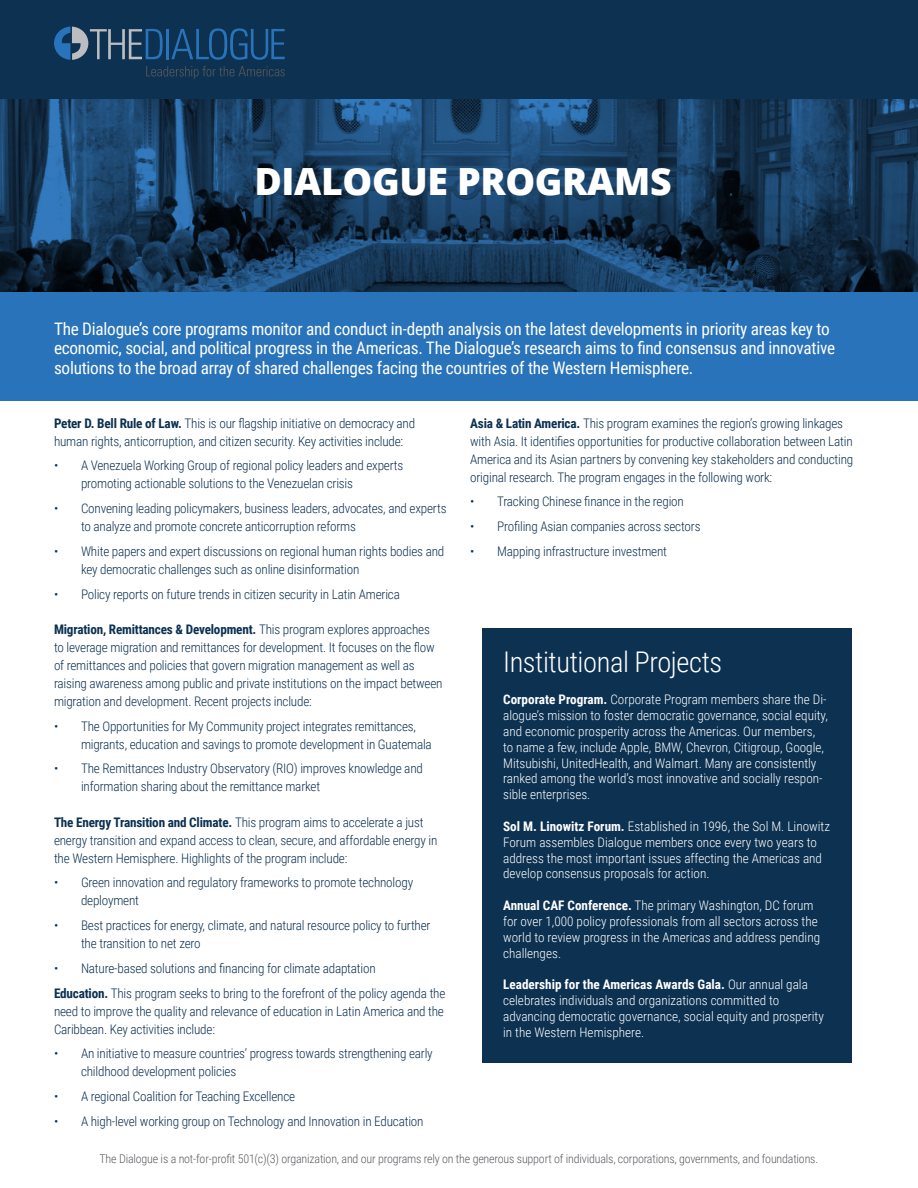
<style>
.page{position:relative;width:918px;height:1188px;background:#fff}
.page>*{position:absolute;margin:0;border:0;box-sizing:border-box;transform-origin:0 0}
.large_title{font:800 37.5px "Open Sans";letter-spacing:-.01em;color:#fff}
.subtitle{font:300 28.5px "Roboto Condensed";letter-spacing:-.015em;color:#fff}
.conclusion{font:17.25px "Roboto Condensed";letter-spacing:-.015em;color:#fff}
.subtitle-2{font:300 13.2px/18px "Roboto Condensed";letter-spacing:-.015em;color:#0c3151}
.t1{font:300 13.2px/15.9px "Roboto Condensed";color:#fff}
.subtitle-3{font:300 12px "Roboto Condensed";letter-spacing:-.015em;color:#5b5c61}
.s1{font-weight:700}
</style>
<div class="page">
<div style="left:0;top:292px;width:918px;height:108px;background:#2873ba"></div>
<svg style="left:0;top:98px;width:918px;height:194px"></svg>
<div style="left:0;top:0;width:918px;height:98px;background:#0c3151"></div>
<div style="left:483px;top:628px;width:369px;height:435px;background:#0c3151"></div>
<hr style="left:166px;top:29px;width:3px;height:30px;background:#2973ba">
<svg style="left:171px;top:28px;width:114px;height:32px"></svg>
<svg style="left:54px;top:27px;width:109px;height:33px"></svg>
<svg style="left:146px;top:66px;width:139px;height:13px"></svg>
<p class="large_title" style="left:254px;top:153px;width:419px">DIALOGUE PROGRAMS</p>
<p class="conclusion" style="left:54px;top:317px;width:777px">The Dialogue’s core programs monitor and conduct in-depth analysis on the latest developments in priority areas key to</p>
<p class="conclusion" style="left:54px;top:336px;width:783px">economic, social, and political progress in the Americas. The Dialogue’s research aims to find consensus and innovative</p>
<p class="conclusion" style="left:54px;top:356px;width:641px">solutions to the broad array of shared challenges facing the countries of the Western Hemisphere.</p>
<p class="subtitle-2" style="left:54px;top:413px;width:363px"><span class="s1">Peter D. Bell Rule of Law.</span> This is our flagship initiative on democracy and human rights, anticorruption, and citizen security. Key activities include:</p>
<p class="subtitle-2" style="left:81px;top:456px;width:324px;text-indent:-27px">• A Venezuela Working Group of regional policy leaders and experts promoting actionable solutions to the Venezuelan crisis</p>
<p class="subtitle-2" style="left:81px;top:499px;width:367px;text-indent:-27px">• Convening leading policymakers, business leaders, advocates, and experts to analyze and promote concrete anticorruption reforms</p>
<p class="subtitle-2" style="left:81px;top:542px;width:365px;text-indent:-27px">• White papers and expert discussions on regional human rights bodies and key democratic challenges such as online disinformation</p>
<p class="subtitle-2" style="left:54px;top:584px;width:348px">• Policy reports on future trends in citizen security in Latin America</p>
<p class="subtitle-2" style="left:54px;top:620px;width:390px"><span class="s1">Migration, Remittances &amp; Development.</span> This program explores approaches to leverage migration and remittances for development. It focuses on the flow of remittances and policies that govern migration management as well as raising awareness among public and private institutions on the impact between migration and development. Recent projects include:</p>
<p class="subtitle-2" style="left:81px;top:716px;width:352px;text-indent:-27px">• The Opportunities for My Community project integrates remittances, migrants, education and savings to promote development in Guatemala</p>
<p class="subtitle-2" style="left:81px;top:759px;width:343px;text-indent:-27px">• The Remittances Industry Observatory (RIO) improves knowledge and information sharing about the remittance market</p>
<p class="subtitle-2" style="left:54px;top:812px;width:385px"><span class="s1">The Energy Transition and Climate.</span> This program aims to accelerate a just energy transition and expand access to clean, secure, and affordable energy in the Western Hemisphere. Highlights of the program include:</p>
<p class="subtitle-2" style="left:81px;top:873px;width:334px;text-indent:-27px">• Green innovation and regulatory frameworks to promote technology deployment</p>
<p class="subtitle-2" style="left:81px;top:916px;width:351px;text-indent:-27px">• Best practices for energy, climate, and natural resource policy to further the transition to net zero</p>
<p class="subtitle-2" style="left:54px;top:959px;width:323px">• Nature-based solutions and financing for climate adaptation</p>
<p class="subtitle-2" style="left:54px;top:983px;width:393px;text-align:justify"><span class="s1">Education.</span> This program seeks to bring to the forefront of the policy agenda the need to improve the quality and relevance of education in Latin America and the Caribbean. Key activities include:</p>
<p class="subtitle-2" style="left:81px;top:1044px;width:353px;text-indent:-27px">• An initiative to measure countries’ progress towards strengthening early childhood development policies</p>
<p class="subtitle-2" style="left:54px;top:1087px;width:243px">• A regional Coalition for Teaching Excellence</p>
<p class="subtitle-2" style="left:54px;top:1112px;width:371px">• A high-level working group on Technology and Innovation in Education</p>
<p class="subtitle-2" style="left:470px;top:413px;width:385px"><span class="s1">Asia &amp; Latin America.</span> This program examines the region’s growing linkages with Asia. It identifies opportunities for productive collaboration between Latin America and its Asian partners by convening key stakeholders and conducting original research. The program engages in the following work:</p>
<p class="subtitle-2" style="left:470px;top:492px;width:215px">• Tracking Chinese finance in the region</p>
<p class="subtitle-2" style="left:470px;top:517px;width:232px">• Profiling Asian companies across sectors</p>
<p class="subtitle-2" style="left:470px;top:542px;width:198px">• Mapping infrastructure investment</p>
<p class="subtitle" style="left:503px;top:642px;width:221px">Institutional Projects</p>
<p class="t1" style="left:503px;top:691px;width:326px"><span class="s1">Corporate Program.</span> Corporate Program members share the Di&shy;alogue’s mission to foster democratic governance, social equity, and economic prosperity across the Americas. Our members, to name a few, include Apple, BMW, Chevron, Citigroup, Google, Mitsubishi, UnitedHealth, and Walmart. Many are consistently ranked among the world’s most innovative and socially respon&shy;sible enterprises.</p>
<p class="t1" style="left:503px;top:818px;width:328px"><span class="s1">Sol M. Linowitz Forum.</span> Established in 1996, the Sol M. Linowitz Forum assembles Dialogue members once every two years to address the most important issues affecting the Americas and develop consensus proposals for action.</p>
<p class="t1" style="left:503px;top:897px;width:318px"><span class="s1">Annual CAF Conference.</span> The primary Washington, DC forum for over 1,000 policy professionals from all sectors across the world to review progress in the Americas and address pending challenges.</p>
<p class="t1" style="left:503px;top:976px;width:322px"><span class="s1">Leadership for the Americas Awards Gala.</span> Our annual gala celebrates individuals and organizations committed to advancing democratic governance, social equity and prosperity in the Western Hemisphere.</p>
<p class="subtitle-3" style="left:100px;top:1150px;width:720px">The Dialogue is a not-for-profit 501(c)(3) organization, and our programs rely on the generous support of individuals, corporations, governments, and foundations.</p>
</div>
